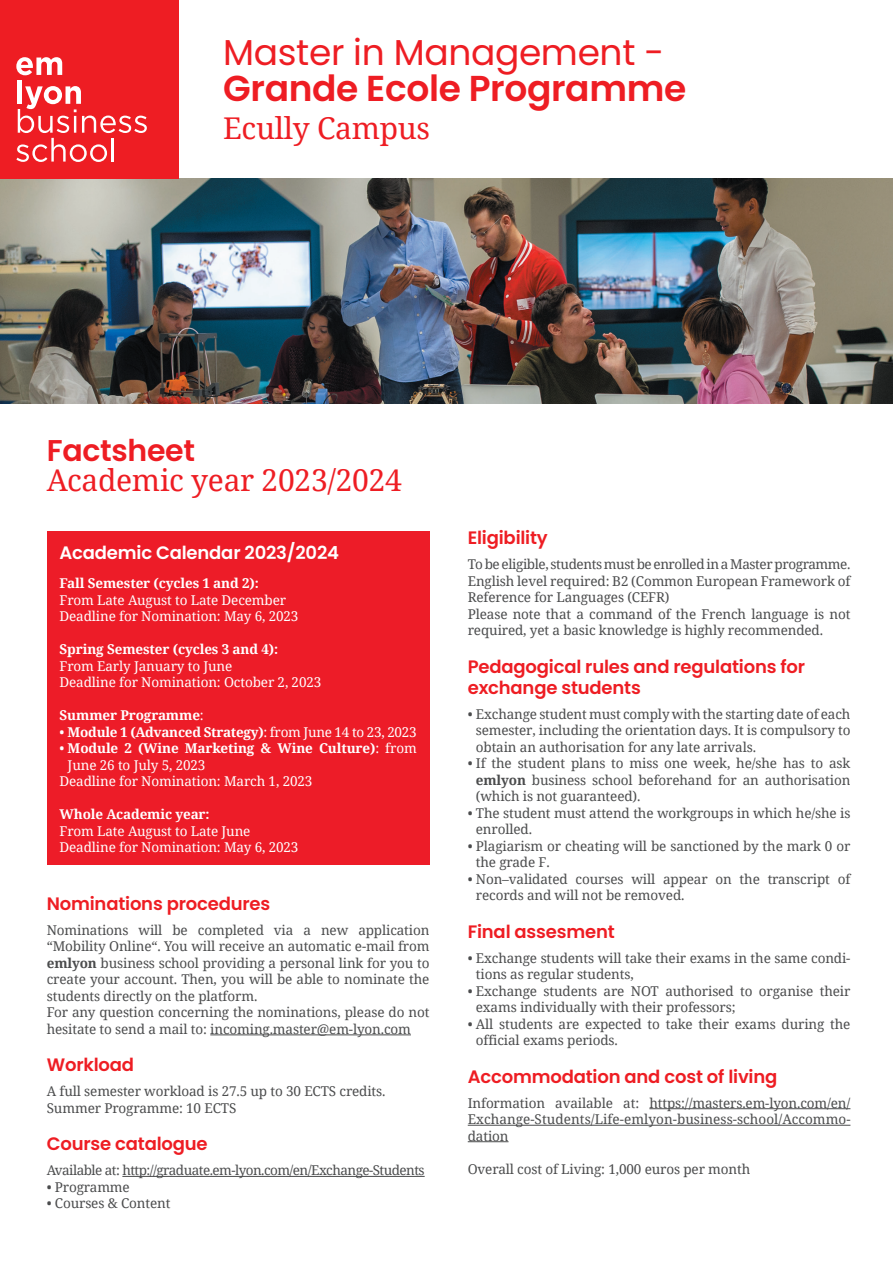
<style>
.page{position:relative;width:893px;height:1263px;background:#fff}
.page>*{position:absolute;margin:0;border:0;box-sizing:border-box;transform-origin:0 0}
.t1{font:600 36px "Poppins";letter-spacing:-.01em;color:#ee1d23}
.t2{font:36px "Poppins";letter-spacing:-.01em;color:#ee1d23}
.t3{font:30px "Noto Serif";letter-spacing:-.01em;color:#ee1d23}
.t4{font:600 30px "Poppins";letter-spacing:-.01em;color:#ee1d23}
.t5{font:600 18px/21px "Poppins";letter-spacing:-.01em;color:#ee1d23}
.t6{font:600 18px "Poppins";letter-spacing:-.01em;color:#fff}
.t7{font:13.5px/16.5px "Noto Serif";letter-spacing:-.01em;color:#4b4c4d}
.t8{font:13.5px/16.5px "Noto Serif";letter-spacing:-.01em;color:#fff}
.t9{font:700 13.5px "Noto Serif";letter-spacing:-.01em;color:#fff}
.t10{font:13.5px "Noto Serif";letter-spacing:-.04em;color:#4b4c4d}
.s1{font-weight:400}
.s2{font-weight:700}
</style>
<div class="page">
<img style="left:0;top:179px;width:893px;height:225px">
<div style="left:0;top:0;width:179px;height:179px;background:#ee1d23"></div>
<svg style="left:16px;top:57px;width:46px;height:18px"></svg>
<div style="left:17px;top:80px;width:5px;height:24px;background:#fff"></div>
<svg style="left:16px;top:86px;width:131px;height:76px"></svg>
<hr style="left:112px;top:138px;width:2px;height:24px;background:#fff">
<div style="left:47px;top:531px;width:382px;height:334px;background:#ed1c28"></div>
<hr style="left:210px;top:1034px;width:201px;height:1px;background:#4b4c4d">
<hr style="left:122px;top:1176px;width:303px;height:1px;background:#4b4c4d">
<hr style="left:649px;top:1108px;width:201px;height:1px;background:#4b4c4d">
<hr style="left:468px;top:1125px;width:382px;height:1px;background:#4b4c4d">
<hr style="left:468px;top:1141px;width:40px;height:1px;background:#4b4c4d">
<h1 class="t2" style="left:223px;top:31px;width:442px">Master in Management -</h1>
<h1 class="t1" style="left:223px;top:67px;width:465px">Grande Ecole Programme</h1>
<h2 class="t3" style="left:223px;top:108px;width:208px">Ecully Campus</h2>
<h2 class="t4" style="left:47px;top:433px;width:150px">Factsheet</h2>
<h2 class="t3" style="left:47px;top:460px;width:357px">Academic year 2023/2024</h2>
<h3 class="t6" style="left:60px;top:542px;width:281px">Academic Calendar 2023/2024</h3>
<p class="t9" style="left:60px;top:574px;width:201px">Fall Semester (cycles 1 and 2):</p>
<p class="t8" style="left:60px;top:591px;width:240px">From Late August to Late December<br>Deadline for Nomination: May 6, 2023</p>
<p class="t9" style="left:60px;top:640px;width:220px">Spring Semester (cycles 3 and 4):</p>
<p class="t8" style="left:60px;top:657px;width:263px">From Early January to June<br>Deadline for Nomination: October 2, 2023</p>
<p class="t9" style="left:60px;top:706px;width:146px">Summer Programme<span class="s1">:</span></p>
<p class="t9" style="left:60px;top:722px;width:359px"><span class="s1">•</span> Module 1 (Advanced Strategy)<span class="s1">: from June 14 to 23, 2023</span></p>
<p class="t9" style="left:60px;top:739px;width:359px"><span class="s1">•</span> Module 2 (Wine Marketing &amp; Wine Culture)<span class="s1">: from</span></p>
<p class="t8" style="left:68px;top:756px;width:139px">June 26 to July 5, 2023</p>
<p class="t8" style="left:60px;top:772px;width:254px">Deadline for Nomination: March 1, 2023</p>
<p class="t9" style="left:60px;top:805px;width:152px">Whole Academic year:</p>
<p class="t8" style="left:60px;top:822px;width:240px">From Late August to Late June<br>Deadline for Nomination: May 6, 2023</p>
<h3 class="t5" style="left:47px;top:893px;width:225px">Nominations procedures</h3>
<p class="t7" style="left:47px;top:921px;width:384px">Nominations will be completed via a new application “Mobility Online“. You will receive an automatic e-mail from <span class="s2">emlyon</span> business school providing a personal link for you to create your account. Then, you will be able to nominate the students directly on the platform.<br>For any question concerning the nominations, please do not hesitate to send a mail to: incoming.master@em-lyon.com</p>
<h3 class="t5" style="left:47px;top:1055px;width:89px">Workload</h3>
<p class="t7" style="left:47px;top:1083px;width:340px">A full semester workload is 27.5 up to 30 ECTS credits.<br>Summer Programme: 10 ECTS</p>
<h3 class="t5" style="left:47px;top:1134px;width:162px">Course catalogue</h3>
<p class="t10" style="left:47px;top:1161px;width:379px">Available at: http://graduate.em-lyon.com/en/Exchange-Students</p>
<p class="t7" style="left:47px;top:1178px;width:85px">• Programme</p>
<p class="t7" style="left:47px;top:1195px;width:125px">• Courses &amp; Content</p>
<h3 class="t5" style="left:468px;top:527px;width:82px">Eligibility</h3>
<p class="t7" style="left:468px;top:555px;width:384px">To be eligible, students must be enrolled in a Master programme.<br>English level required: B2 (Common European Framework of Reference for Languages (CEFR)<br>Please note that a command of the French language is not required, yet a basic knowledge is highly recommended.</p>
<h3 class="t5" style="left:468px;top:656px;width:339px">Pedagogical rules and regulations for exchange students</h3>
<p class="t7" style="left:476px;top:705px;width:376px;text-align:justify;text-indent:-8px">• Exchange student must comply with the starting date of each semester, including the orientation days. It is compulsory to obtain an authorisation for any late arrivals.</p>
<p class="t7" style="left:476px;top:754px;width:376px;text-align:justify;text-indent:-8px">• If the student plans to miss one week, he/she has to ask <span class="s2">emlyon</span> business school beforehand for an authorisation (which is not guaranteed).</p>
<p class="t7" style="left:476px;top:804px;width:376px;text-indent:-8px">• The student must attend the workgroups in which he/she is enrolled.</p>
<p class="t7" style="left:476px;top:837px;width:376px;text-indent:-8px">• Plagiarism or cheating will be sanctioned by the mark 0 or the grade F.</p>
<p class="t7" style="left:476px;top:870px;width:376px;text-indent:-8px">• Non–validated courses will appear on the transcript of records and will not be removed.</p>
<h3 class="t5" style="left:468px;top:921px;width:149px">Final assesment</h3>
<p class="t7" style="left:476px;top:949px;width:376px;text-indent:-8px">• Exchange students will take their exams in the same condi&shy;tions as regular students,</p>
<p class="t7" style="left:476px;top:982px;width:376px;text-indent:-8px">• Exchange students are NOT authorised to organise their exams individually with their professors;</p>
<p class="t7" style="left:476px;top:1015px;width:376px;text-indent:-8px">• All students are expected to take their exams during the official exams periods.</p>
<h3 class="t5" style="left:468px;top:1066px;width:311px">Accommodation and cost of living</h3>
<p class="t7" style="left:468px;top:1094px;width:384px;text-align:justify">Information available at: https://masters.em-lyon.com/en/ Exchange-Students/Life-emlyon-business-school/Accommo&shy;dation</p>
<p class="t7" style="left:468px;top:1160px;width:284px">Overall cost of Living: 1,000 euros per month</p>
</div>
